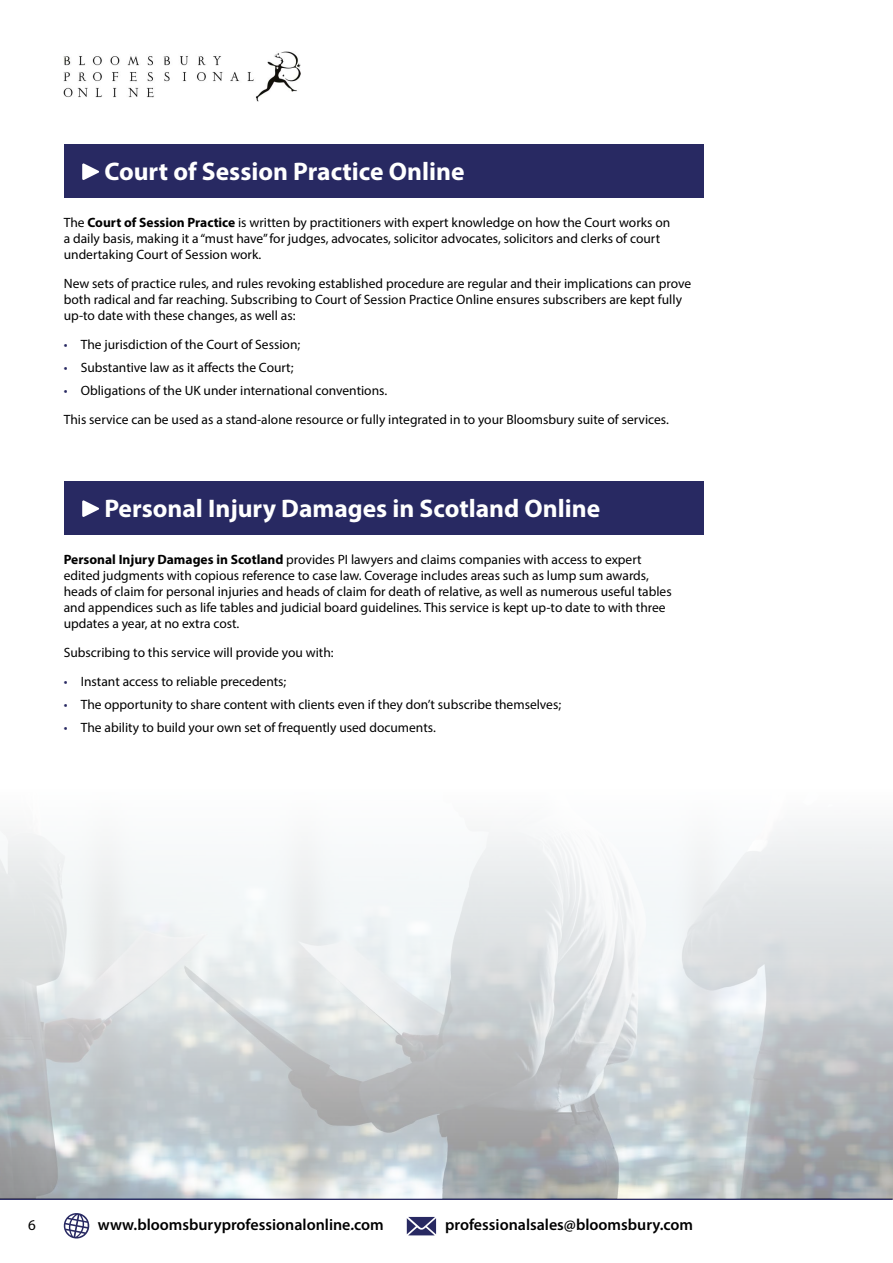
<style>
.page{position:relative;width:893px;height:1263px;background:#fff}
.page>*{position:absolute;margin:0;border:0;box-sizing:border-box;transform-origin:0 0}
.t1{font:700 25.5px "Myriad Pro";color:#fff}
.t2{font:600 16.05px "Myriad Pro";color:#000}
.t3{font:15px "Myriad Pro";color:#000}
.t4{font:13.5px/16.2px "Myriad Pro";color:#000}
.s1{font-weight:700}
.s2{color:#282962}
</style>
<div class="page">
<hr style="left:0;top:1198px;width:892px;height:2px;background:#282962">
<svg style="left:63px;top:1213px;width:27px;height:26px"></svg>
<svg style="left:407px;top:1217px;width:29px;height:18px"></svg>
<img style="left:63px;top:51px;width:238px;height:51px">
<img style="left:0;top:826px;width:893px;height:372px">
<div style="left:64px;top:145px;width:640px;height:53px;background:#282962"></div>
<svg style="left:82px;top:163px;width:17px;height:17px"></svg>
<div style="left:64px;top:481px;width:640px;height:54px;background:#282962"></div>
<svg style="left:82px;top:500px;width:17px;height:17px"></svg>
<h1 class="t1" style="left:104px;top:155px;width:362px">Court of Session Practice Online</h1>
<p class="t4" style="left:64px;top:214px;width:608px">The <span class="s1">Court of Session Practice</span> is written by practitioners with expert knowledge on how the Court works on a daily basis, making it a “must have” for judges, advocates, solicitor advocates, solicitors and clerks of court undertaking Court of Session work.</p>
<p class="t4" style="left:64px;top:275px;width:629px">New sets of practice rules, and rules revoking established procedure are regular and their implications can prove both radical and far reaching. Subscribing to Court of Session Practice Online ensures subscribers are kept fully up-to date with these changes, as well as:</p>
<p class="t4" style="left:64px;top:337px;width:238px"><span class="s2">•</span> The jurisdiction of the Court of Session;</p>
<p class="t4" style="left:64px;top:359px;width:231px"><span class="s2">•</span> Substantive law as it affects the Court;</p>
<p class="t4" style="left:64px;top:375px;width:607px;line-height:29px"><span class="s2">•</span> Obligations of the UK under international conventions.<br>This service can be used as a stand-alone resource or fully integrated in to your Bloomsbury suite of services.</p>
<h1 class="t1" style="left:104px;top:492px;width:497px">Personal Injury Damages in Scotland Online</h1>
<p class="t4" style="left:64px;top:551px;width:609px"><span class="s1">Personal Injury Damages in Scotland</span> provides PI lawyers and claims companies with access to expert edited judgments with copious reference to case law. Coverage includes areas such as lump sum awards, heads of claim for personal injuries and heads of claim for death of relative, as well as numerous useful tables and appendices such as life tables and judicial board guidelines. This service is kept up-to date to with three updates a year, at no extra cost.</p>
<p class="t4" style="left:64px;top:644px;width:271px">Subscribing to this service will provide you with:</p>
<p class="t4" style="left:64px;top:673px;width:224px"><span class="s2">•</span> Instant access to reliable precedents;</p>
<p class="t4" style="left:64px;top:696px;width:499px"><span class="s2">•</span> The opportunity to share content with clients even if they don’t subscribe themselves;</p>
<p class="t4" style="left:64px;top:719px;width:374px"><span class="s2">•</span> The ability to build your own set of frequently used documents.</p>
<p class="t3" style="left:28px;top:1215px;width:9px">6</p>
<p class="t2" style="left:98px;top:1215px;width:287px">www.bloomsburyprofessionalonline.com</p>
<p class="t2" style="left:445px;top:1215px;width:250px">professionalsales@bloomsbury.com</p>
</div>
